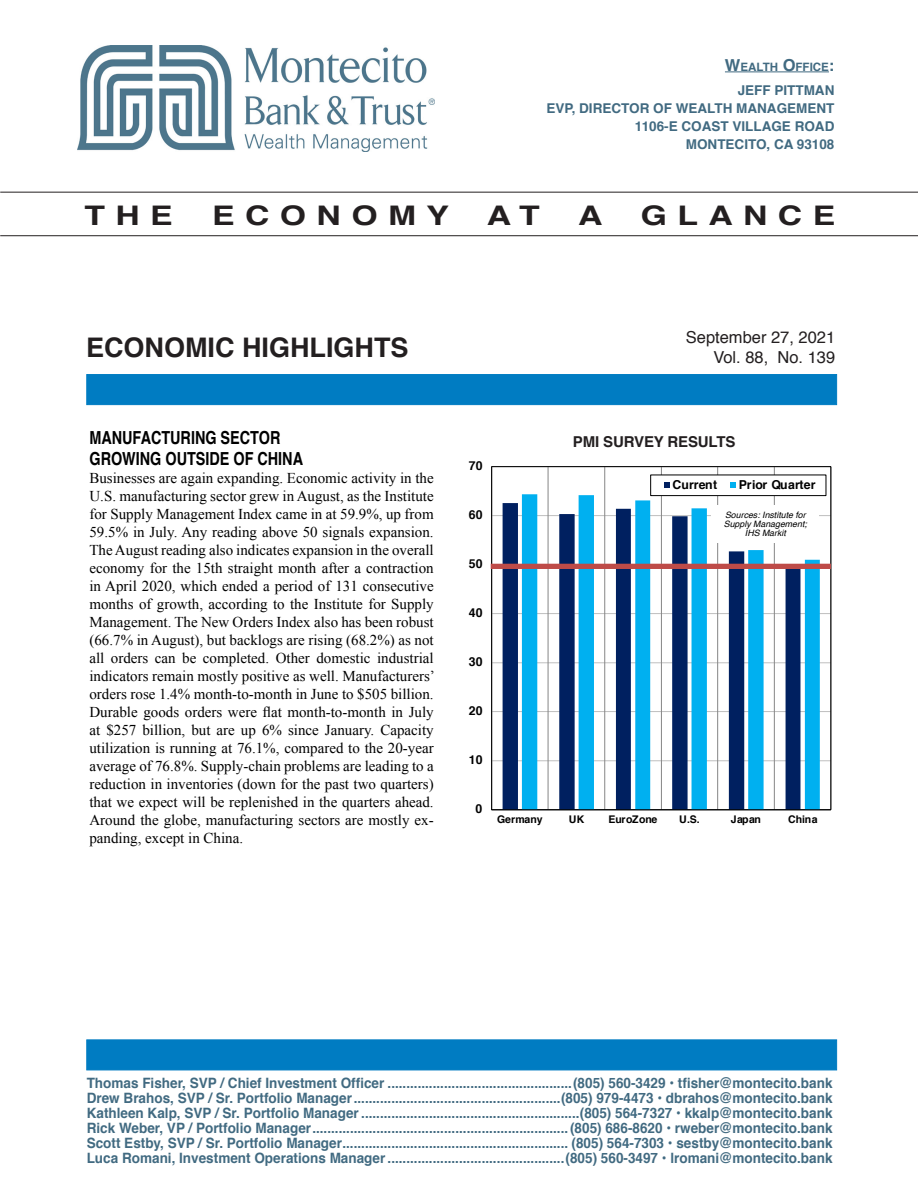
<style>
.page{position:relative;width:918px;height:1188px;background:#fff}
.page>*{position:absolute;margin:0;border:0;box-sizing:border-box;transform-origin:0 0}
.ALL_REPORTS_Header{font:700 27px "Helvetica";color:#231f20}
.ALL_REPORTS_Header-2{font:700 27px "Helvetica";color:#231f20;scale:1.25 1}
.ALL_REPORTS_Header-3{font:700 27px "Helvetica";letter-spacing:.31em;color:#231f20;scale:1.25 1}
.Story_Head{font:700 18px "Helvetica";color:#000;scale:.8 1}
.t1{font:16.5px "Helvetica";color:#231f20}
.Summary_Text{font:15px/18px "Times New Roman";color:#000;text-align:justify}
.Chart_Header{font:700 15px "Helvetica";letter-spacing:-.01em;color:#231f20}
.t2{font:700 14.25px "Helvetica";color:#416a81;scale:.95 1}
.t3{font:700 13.5px "Helvetica";color:#416a81}
.t4{font:700 12.3px "Helvetica";letter-spacing:.015em;color:#000}
.t5{font:700 11.55px "Helvetica";color:#416a81}
.t6{font:700 10.5px "Helvetica";letter-spacing:-.015em;color:#000}
.t7{font:italic 8.85px/8.9px "Helvetica";color:#000;text-align:center}
.s1{font-size:16.5px}
</style>
<div class="page">
<hr style="left:0;top:235px;width:918px;height:1px;background:#231f20">
<hr style="left:0;top:192px;width:918px;height:1px;background:#231f20">
<div style="left:86px;top:374px;width:751px;height:31px;background:#007cc2;border:1px solid #007cc2"></div>
<div style="left:86px;top:1040px;width:751px;height:30px;background:#007cc2"></div>
<hr style="left:492px;top:761px;width:339px;height:1px;background:#bfbfbf">
<hr style="left:492px;top:711px;width:339px;height:1px;background:#bfbfbf">
<hr style="left:492px;top:663px;width:339px;height:1px;background:#bfbfbf">
<hr style="left:492px;top:613px;width:339px;height:1px;background:#bfbfbf">
<hr style="left:492px;top:515px;width:339px;height:1px;background:#bfbfbf">
<hr style="left:548px;top:467px;width:1px;height:343px;background:#868686">
<hr style="left:604px;top:467px;width:1px;height:343px;background:#868686">
<hr style="left:661px;top:467px;width:1px;height:343px;background:#868686">
<hr style="left:717px;top:467px;width:1px;height:343px;background:#868686">
<hr style="left:774px;top:467px;width:1px;height:343px;background:#868686">
<hr style="left:831px;top:467px;width:1px;height:343px;background:#868686">
<svg style="left:503px;top:503px;width:19px;height:306px;fill:#002060"></svg>
<svg style="left:522px;top:494px;width:298px;height:315px"></svg>
<hr style="left:492px;top:809px;width:339px;height:1px;background:#000">
<div style="left:651px;top:475px;width:175px;height:21px;background:#fff"></div>
<div style="left:650px;top:475px;width:176px;height:21px;border:1px solid #000"></div>
<svg style="left:665px;top:482px;width:5px;height:6px"></svg>
<svg style="left:731px;top:482px;width:5px;height:6px"></svg>
<div style="left:712px;top:506px;width:107px;height:37px;background:#fff"></div>
<div style="left:491px;top:564px;width:340px;height:5px;background:#be4b48"></div>
<hr style="left:725px;top:71px;width:104px;height:1px;background:#416a81">
<img style="left:78px;top:46px;width:356px;height:106px">
<p class="t5" style="left:725px;top:57px;width:111px"><span class="s1">W</span>EALTH <span class="s1">O</span>FFICE<span class="s1">:</span></p>
<p class="t3" style="left:738px;top:79px;width:98px">JEFF PITTMAN</p>
<p class="t3" style="left:546px;top:97px;width:290px">EVP, DIRECTOR OF WEALTH MANAGEMENT</p>
<p class="t3" style="left:635px;top:115px;width:201px">1106-E COAST VILLAGE ROAD</p>
<p class="t3" style="left:686px;top:133px;width:150px">MONTECITO, CA 93108</p>
<p class="ALL_REPORTS_Header-2" style="left:84px;top:194px;width:72px">THE</p>
<p class="ALL_REPORTS_Header-3" style="left:212px;top:194px;width:191px">ECONOMY</p>
<p class="ALL_REPORTS_Header-2" style="left:487px;top:194px;width:44px">AT</p>
<p class="ALL_REPORTS_Header-2" style="left:578px;top:194px;width:21px">A</p>
<p class="ALL_REPORTS_Header-2" style="left:641px;top:194px;width:157px">GLANCE</p>
<p class="ALL_REPORTS_Header" style="left:86px;top:326px;width:324px">ECONOMIC HIGHLIGHTS</p>
<p class="Story_Head" style="left:89px;top:423px;width:240px">MANUFACTURING SECTOR</p>
<p class="Story_Head" style="left:89px;top:444px;width:269px">GROWING OUTSIDE OF CHINA</p>
<p class="Summary_Text" style="left:89px;top:469px;width:347px">Businesses are again expanding. Economic activity in the U.S. manufacturing sector grew in August, as the Institute for Supply Management Index came in at 59.9%, up from 59.5% in July. Any reading above 50 signals expansion.<br>The August reading also indicates expansion in the overall economy for the 15th straight month after a contraction in April 2020, which ended a period of 131 consecutive months of growth, according to the Institute for Supply Management. The New Orders Index also has been robust (66.7% in August), but backlogs are rising (68.2%) as not all orders can be completed. Other domestic industrial indicators remain mostly positive as well. Manufacturers’ orders rose 1.4% month-to-month in June to $505 billion.<br>Durable goods orders were flat month-to-month in July at $257 billion, but are up 6% since January. Capacity utilization is running at 76.1%, compared to the 20-year average of 76.8%. Supply-chain problems are leading to a reduction in inventories (down for the past two quarters) that we expect will be replenished in the quarters ahead.<br>Around the globe, manufacturing sectors are mostly ex&shy;panding, except in China.</p>
<p class="t1" style="left:686px;top:325px;width:151px">September 27, 2021</p>
<p class="t1" style="left:713px;top:344px;width:124px">Vol. 88, No. 139</p>
<p class="t4" style="left:469px;top:456px;width:15px">70</p>
<p class="t4" style="left:469px;top:505px;width:15px">60</p>
<p class="t4" style="left:469px;top:554px;width:15px">50</p>
<p class="t4" style="left:469px;top:603px;width:15px">40</p>
<p class="t4" style="left:469px;top:652px;width:15px">30</p>
<p class="Chart_Header" style="left:573px;top:430px;width:164px">PMI SURVEY RESULTS</p>
<p class="t4" style="left:587px;top:436px;width:141px">PMI SURVEY RESULTS</p>
<p class="t4" style="left:673px;top:474px;width:46px">Current</p>
<p class="t4" style="left:739px;top:474px;width:78px">Prior Quarter</p>
<p class="t7" style="left:724px;top:511px;width:85px">Sources: Institute for<br>Supply Management;<br>IHS Markit</p>
<p class="t4" style="left:469px;top:701px;width:15px">20</p>
<p class="t4" style="left:469px;top:750px;width:15px">10</p>
<p class="t4" style="left:476px;top:799px;width:8px">0</p>
<p class="t6" style="left:497px;top:811px;width:47px">Germany</p>
<p class="t6" style="left:569px;top:811px;width:17px">UK</p>
<p class="t6" style="left:608px;top:811px;width:50px">EuroZone</p>
<p class="t6" style="left:679px;top:811px;width:22px">U.S.</p>
<p class="t6" style="left:731px;top:811px;width:32px">Japan</p>
<p class="t6" style="left:788px;top:811px;width:31px">China</p>
<p class="t2" style="left:87px;top:1071px;width:787px">Thomas Fisher, SVP / Chief Investment Officer .................................................(805) 560-3429 • tfisher@montecito.bank</p>
<p class="t2" style="left:87px;top:1086px;width:787px">Drew Brahos, SVP / Sr. Portfolio Manager.......................................................(805) 979-4473 • dbrahos@montecito.bank</p>
<p class="t2" style="left:87px;top:1101px;width:787px">Kathleen Kalp, SVP / Sr. Portfolio Manager ..........................................................(805) 564-7327 • kkalp@montecito.bank</p>
<p class="t2" style="left:87px;top:1116px;width:787px">Rick Weber, VP / Portfolio Manager....................................................................(805) 686-8620 • rweber@montecito.bank</p>
<p class="t2" style="left:87px;top:1131px;width:787px">Scott Estby, SVP / Sr. Portfolio Manager............................................................ (805) 564-7303 • sestby@montecito.bank</p>
<p class="t2" style="left:87px;top:1146px;width:787px">Luca Romani, Investment Operations Manager ...............................................(805) 560-3497 • lromani@montecito.bank</p>
</div>
